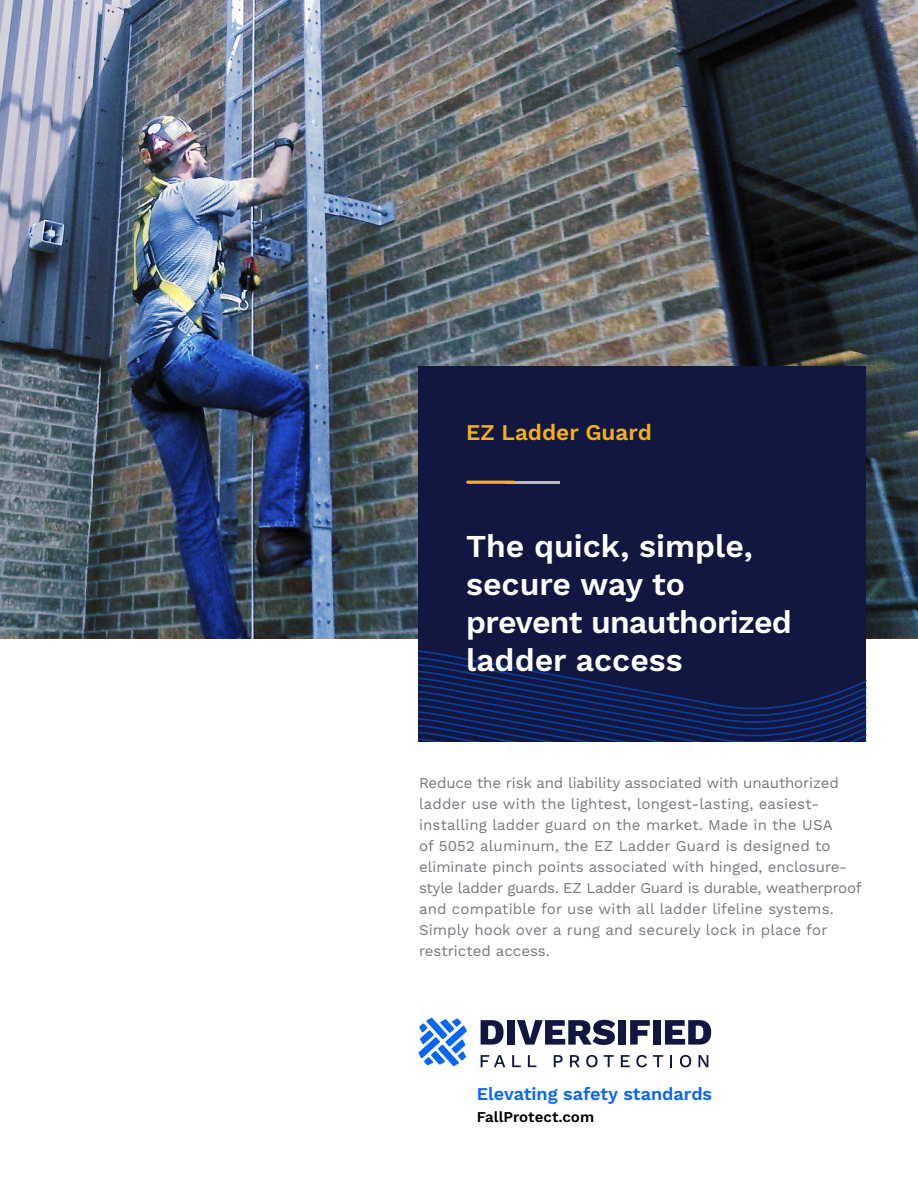
<style>
.page{position:relative;width:918px;height:1188px;background:#fff}
.page>*{position:absolute;margin:0;border:0;box-sizing:border-box;transform-origin:0 0}
.t1{font:600 31.8px/38.2px "Work Sans";color:#fff}
.t2{font:600 22.5px "Work Sans";color:#f6b01d}
.t3{font:600 18px "Work Sans";color:#0767f2}
.t4{font:15px/21px "Work Sans";letter-spacing:.005em;color:#77787f}
.t5{font:600 15px "Work Sans";color:#000}
</style>
<div class="page">
<img style="left:0;top:0;width:918px;height:638px">
<div style="left:418px;top:366px;width:448px;height:376px;background:#111740"></div>
<svg style="left:418px;top:650px;width:448px;height:92px"></svg>
<hr style="left:506px;top:481px;width:54px;height:2px;background:#bbbbbf">
<hr style="left:466px;top:481px;width:49px;height:3px;background:#f6b01d;border-radius:2px">
<svg style="left:699px;top:1055px;width:9px;height:12px"></svg>
<svg style="left:481px;top:1020px;width:23px;height:25px"></svg>
<div style="left:507px;top:1020px;width:8px;height:25px;background:#111740"></div>
<svg style="left:517px;top:1020px;width:98px;height:25px"></svg>
<div style="left:618px;top:1020px;width:8px;height:25px;background:#111740"></div>
<svg style="left:630px;top:1020px;width:20px;height:25px"></svg>
<div style="left:653px;top:1020px;width:7px;height:25px;background:#111740"></div>
<svg style="left:665px;top:1020px;width:46px;height:25px"></svg>
<svg style="left:481px;top:1055px;width:24px;height:12px"></svg>
<svg style="left:512px;top:1055px;width:9px;height:12px"></svg>
<svg style="left:528px;top:1055px;width:8px;height:12px"></svg>
<svg style="left:554px;top:1055px;width:9px;height:12px"></svg>
<svg style="left:570px;top:1055px;width:10px;height:12px"></svg>
<svg style="left:586px;top:1055px;width:12px;height:13px"></svg>
<svg style="left:604px;top:1055px;width:10px;height:12px"></svg>
<svg style="left:621px;top:1055px;width:9px;height:12px"></svg>
<svg style="left:636px;top:1055px;width:11px;height:12px"></svg>
<svg style="left:653px;top:1055px;width:10px;height:12px"></svg>
<svg style="left:670px;top:1055px;width:2px;height:12px"></svg>
<svg style="left:680px;top:1055px;width:11px;height:13px"></svg>
<svg style="left:418px;top:1018px;width:49px;height:48px"></svg>
<p class="t2" style="left:466px;top:419px;width:187px">EZ Ladder Guard</p>
<p class="t1" style="left:466px;top:528px;width:327px">The quick, simple, secure way to prevent unauthorized ladder access</p>
<p class="t4" style="left:419px;top:773px;width:444px">Reduce the risk and liability associated with unauthorized ladder use with the lightest, longest-lasting, easiest&shy;installing ladder guard on the market. Made in the USA<br>of 5052 aluminum, the EZ Ladder Guard is designed to eliminate pinch points associated with hinged, enclosure&shy;style ladder guards. EZ Ladder Guard is durable, weatherproof and compatible for use with all ladder lifeline systems.<br>Simply hook over a rung and securely lock in place for restricted access.</p>
<h4 class="t3" style="left:477px;top:1084px;width:237px">Elevating safety standards</h4>
<h5 class="t5" style="left:477px;top:1108px;width:119px">FallProtect.com</h5>
</div>
